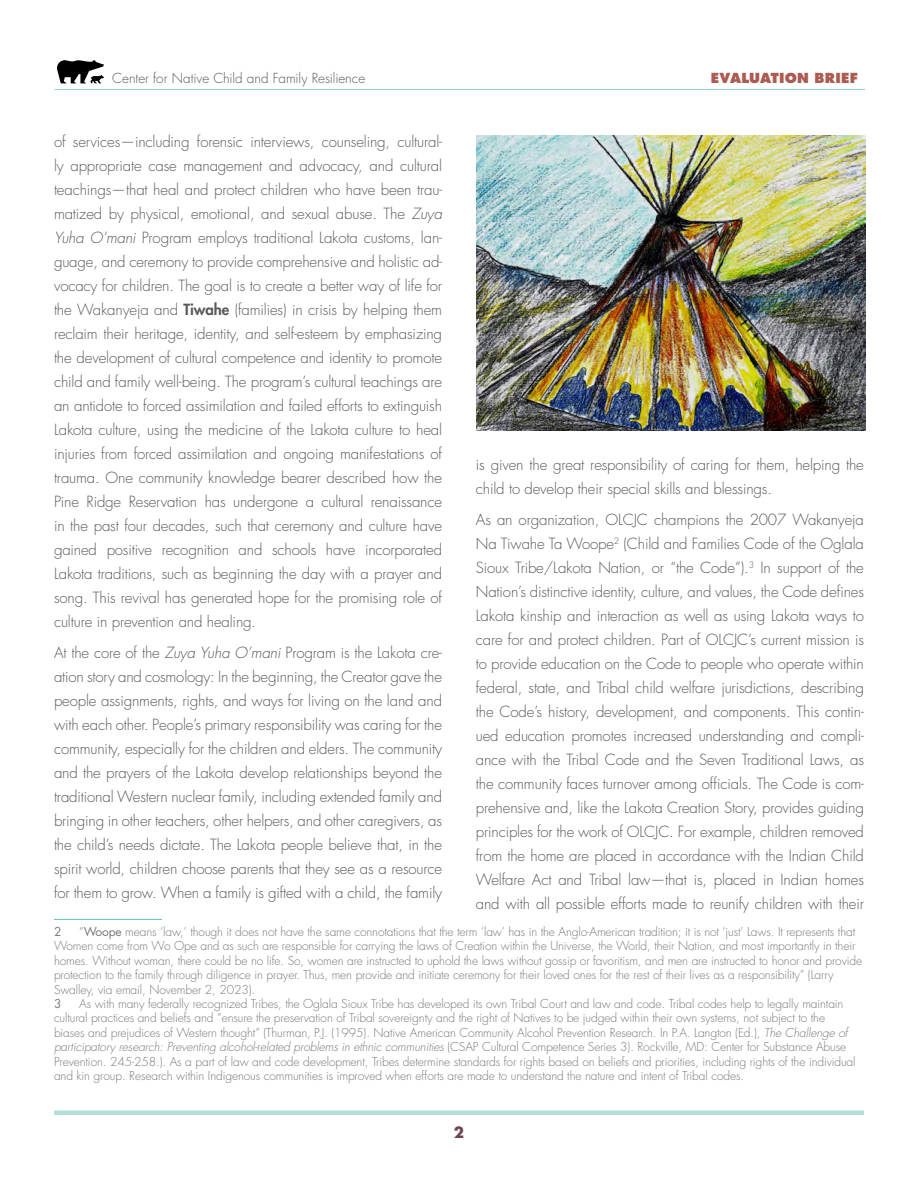
<style>
.page{position:relative;width:918px;height:1188px;background:#fff}
.page>*{position:absolute;margin:0;border:0;box-sizing:border-box;transform-origin:0 0}
.body_10_16{font:300 15px/24px "Futura Std";letter-spacing:-.01em;color:#58595b;text-align:justify}
.t1{font:700 15px "Futura Std";color:#6c4350}
.t2{font:300 13.5px "Futura Std";letter-spacing:-.005em;color:#58595b}
.t3{font:800 13.5px "Futura Std";letter-spacing:.015em;color:#ab5b51}
.body_10_16-2{font:300 12px/14.4px "Futura Std";letter-spacing:-.01em;color:#797a7d}
.body_10_16-3{font:12px "Futura Std";color:#797a7d}
.s1{font-style:italic}
.s2{font-weight:800}
.s3{font-weight:400}
</style>
<div class="page">
<div style="left:54px;top:1110px;width:810px;height:5px;background:#b3dfd9"></div>
<svg style="left:57px;top:60px;width:47px;height:23px"></svg>
<hr style="left:55px;top:89px;width:810px;height:1px;background:#8dd2c9">
<hr style="left:54px;top:919px;width:108px;height:1px;background:#64c5ba">
<img style="left:477px;top:135px;width:388px;height:296px">
<p class="t2" style="left:112px;top:70px;width:255px">Center for Native Child and Family Resilience</p>
<p class="t3" style="left:711px;top:70px;width:148px">EVALUATION BRIEF</p>
<p class="body_10_16" style="left:54px;top:130px;width:390px">of services—including forensic interviews, counseling, cultural&shy;ly appropriate case management and advocacy, and cultural teachings—that heal and protect children who have been trau&shy;matized by physical, emotional, and sexual abuse. The <span class="s1">Zuya Yuha O’mani</span> Program employs traditional Lakota customs, lan&shy;guage, and ceremony to provide comprehensive and holistic ad&shy;vocacy for children. The goal is to create a better way of life for the Wakanyeja and <span class="s2">Tiwahe</span> (families) in crisis by helping them reclaim their heritage, identity, and self-esteem by emphasizing the development of cultural competence and identity to promote child and family well-being. The program’s cultural teachings are an antidote to forced assimilation and failed efforts to extinguish Lakota culture, using the medicine of the Lakota culture to heal injuries from forced assimilation and ongoing manifestations of trauma. One community knowledge bearer described how the Pine Ridge Reservation has undergone a cultural renaissance in the past four decades, such that ceremony and culture have gained positive recognition and schools have incorporated Lakota traditions, such as beginning the day with a prayer and song. This revival has generated hope for the promising role of culture in prevention and healing.</p>
<p class="body_10_16" style="left:54px;top:641px;width:390px">At the core of the <span class="s1">Zuya Yuha O’mani</span> Program is the Lakota cre&shy;ation story and cosmology: In the beginning, the Creator gave the people assignments, rights, and ways for living on the land and with each other. People’s primary responsibility was caring for the community, especially for the children and elders. The community and the prayers of the Lakota develop relationships beyond the traditional Western nuclear family, including extended family and bringing in other teachers, other helpers, and other caregivers, as the child’s needs dictate. The Lakota people believe that, in the spirit world, children choose parents that they see as a resource for them to grow. When a family is gifted with a child, the family</p>
<p class="body_10_16-3" style="left:54px;top:924px;width:9px">2</p>
<p class="body_10_16" style="left:476px;top:453px;width:390px">is given the great responsibility of caring for them, helping the child to develop their special skills and blessings.</p>
<p class="body_10_16" style="left:476px;top:508px;width:390px">As an organization, OLCJC champions the 2007 Wakanyeja Na Tiwahe Ta Woope<sup>2</sup> (Child and Families Code of the Oglala Sioux Tribe/Lakota Nation, or “the Code”).<sup>3</sup> In support of the Nation’s distinctive identity, culture, and values, the Code defines Lakota kinship and interaction as well as using Lakota ways to care for and protect children. Part of OLCJC’s current mission is to provide education on the Code to people who operate within federal, state, and Tribal child welfare jurisdictions, describing the Code’s history, development, and components. This contin&shy;ued education promotes increased understanding and compli&shy;ance with the Tribal Code and the Seven Traditional Laws, as the community faces turnover among officials. The Code is com&shy;prehensive and, like the Lakota Creation Story, provides guiding principles for the work of OLCJC. For example, children removed from the home are placed in accordance with the Indian Child Welfare Act and Tribal law—that is, placed in Indian homes and with all possible efforts made to reunify children with their</p>
<p class="body_10_16-2" style="left:54px;top:925px;width:810px;text-indent:25px">“<span class="s3">Woope</span> means ‘law,’ though it does not have the same connotations that the term ‘law’ has in the Anglo-American tradition; it is not ‘just’ Laws. It represents that Women come from Wo Ope and as such are responsible for carrying the laws of Creation within the Universe, the World, their Nation, and most importantly in their homes. Without woman, there could be no life. So, women are instructed to uphold the laws without gossip or favoritism, and men are instructed to honor and provide protection to the family through diligence in prayer. Thus, men provide and initiate ceremony for their loved ones for the rest of their lives as a responsibility” (Larry Swalley, via email, November 2, 2023).<br><span class="s3">3</span></p>
<p class="body_10_16-2" style="left:54px;top:997px;width:803px;text-indent:25px">As with many federally recognized Tribes, the Oglala Sioux Tribe has developed its own Tribal Court and law and code. Tribal codes help to legally maintain cultural practices and beliefs and “ensure the preservation of Tribal sovereignty and the right of Natives to be judged within their own systems, not subject to the biases and prejudices of Western thought” (Thurman, P.J. (1995). Native American Community Alcohol Prevention Research. In P.A. Langton (Ed.), <span class="s1">The Challenge of participatory research: Preventing alcohol-related problems in ethnic communities</span> (CSAP Cultural Competence Series 3). Rockville, MD: Center for Substance Abuse Prevention. 245-258.). As a part of law and code development, Tribes determine standards for rights based on beliefs and priorities, including rights of the individual and kin group. Research within Indigenous communities is improved when efforts are made to understand the nature and intent of Tribal codes.</p>
<p class="t1" style="left:454px;top:1122px;width:12px">2</p>
</div>
